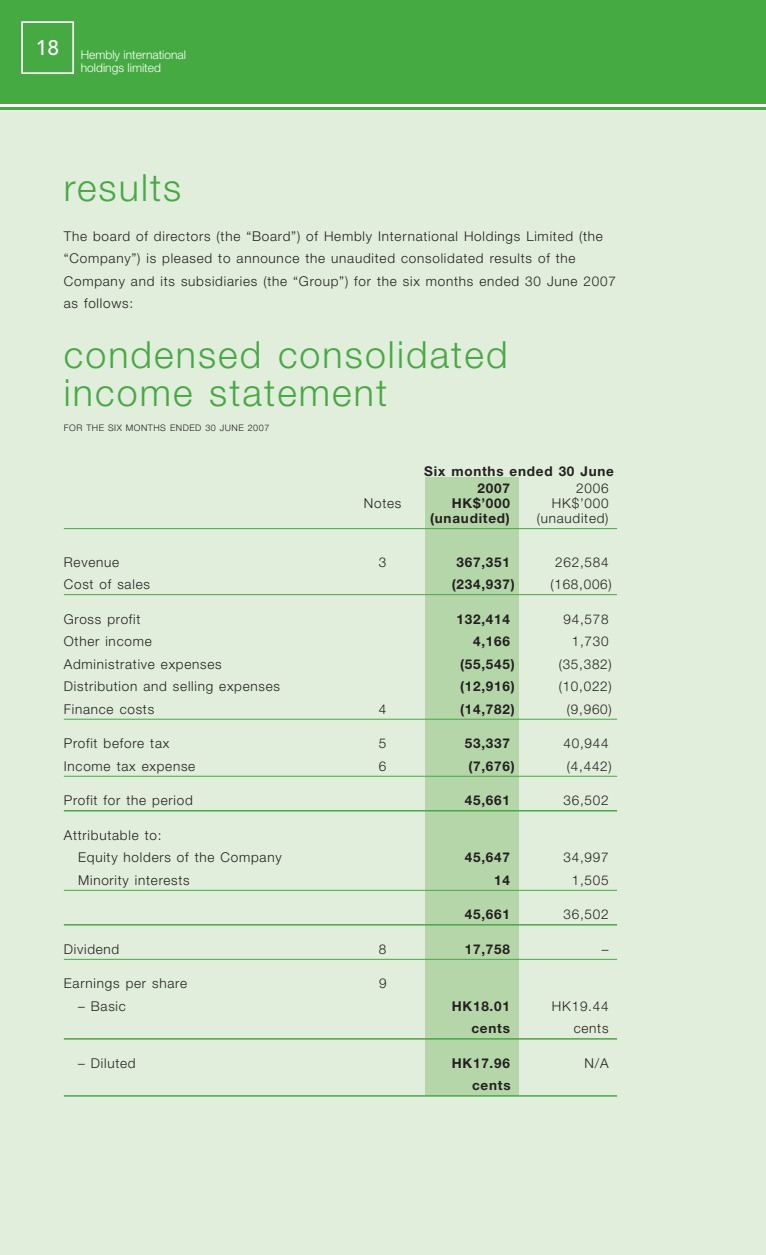
<style>
.page{position:relative;width:766px;height:1255px;background:#fff}
.page>*{position:absolute;margin:0;border:0;box-sizing:border-box;transform-origin:0 0}
.t1{font:300 37.5px/37.5px "Helvetica Neue LT Std";letter-spacing:.055em;color:#46aa42}
.t2{font:300 13.5px/22.5px "Helvetica Neue LT Std";letter-spacing:.055em;color:#231f20}
.t3{font:700 13.5px/16.5px "Helvetica Neue LT Std";letter-spacing:.055em;color:#231f20}
.t4{font:300 12px/13.5px "Helvetica Neue LT Std";color:#fff}
.t5{font:300 9px "Helvetica Neue LT Std";letter-spacing:.055em;color:#231f20}
</style>
<div class="page">
<div style="left:0;top:106px;width:765px;height:1148px;background:#e0eedb"></div>
<div style="left:0;top:0;width:765px;height:109px;background:#46aa42"></div>
<hr style="left:0;top:104px;width:765px;height:2px;background:#fff">
<div style="left:21px;top:21px;width:53px;height:53px;border:2px solid #fff"></div>
<hr style="left:765px;top:106px;width:1px;height:1148px;background:#e0eedb">
<hr style="left:765px;top:0;width:1px;height:109px;background:#46aa42">
<div style="left:425px;top:477px;width:94px;height:619px;background:#b5d6a9"></div>
<hr style="left:64px;top:528px;width:553px;height:1px;background:#46aa42">
<hr style="left:64px;top:594px;width:553px;height:1px;background:#46aa42">
<hr style="left:64px;top:718px;width:553px;height:1px;background:#46aa42">
<hr style="left:64px;top:775px;width:553px;height:1px;background:#46aa42">
<hr style="left:64px;top:810px;width:553px;height:1px;background:#46aa42">
<hr style="left:64px;top:889px;width:553px;height:1px;background:#46aa42">
<hr style="left:64px;top:924px;width:553px;height:1px;background:#46aa42">
<hr style="left:64px;top:958px;width:553px;height:1px;background:#46aa42">
<hr style="left:64px;top:1038px;width:553px;height:1px;background:#46aa42">
<hr style="left:64px;top:1095px;width:553px;height:1px;background:#46aa42">
<p class="t4" style="left:81px;top:48px;width:107px;text-indent:-45px"><sup>18</sup> Hembly international holdings limited</p>
<p class="t1" style="left:64px;top:168px;width:119px">results</p>
<p class="t2" style="left:64px;top:224px;width:553px">The board of directors (the “Board”) of Hembly International Holdings Limited (the “Company”) is pleased to announce the unaudited consolidated results of the Company and its subsidiaries (the “Group”) for the six months ended 30 June 2007 as follows:</p>
<p class="t1" style="left:64px;top:335px;width:445px">condensed consolidated income statement</p>
<p class="t5" style="left:64px;top:423px;width:207px">FOR THE SIX MONTHS ENDED 30 JUNE 2007</p>
<p class="t3" style="left:477px;top:463px;width:138px;text-indent:-53px">Six months ended 30 June<br>2007</p>
<p class="t2" style="left:576px;top:476px;width:34px">2006</p>
<p class="t2" style="left:364px;top:491px;width:39px">Notes</p>
<p class="t3" style="left:451px;top:494px;width:60px">HK$’000</p>
<p class="t2" style="left:552px;top:491px;width:58px">HK$’000</p>
<p class="t3" style="left:430px;top:509px;width:81px">(unaudited)</p>
<p class="t2" style="left:536px;top:506px;width:73px">(unaudited)</p>
<p class="t2" style="left:64px;top:550px;width:57px">Revenue</p>
<p class="t2" style="left:379px;top:550px;width:9px">3</p>
<p class="t3" style="left:456px;top:553px;width:55px">367,351</p>
<p class="t2" style="left:555px;top:550px;width:55px">262,584</p>
<p class="t2" style="left:64px;top:572px;width:88px">Cost of sales</p>
<p class="t3" style="left:451px;top:575px;width:64px">(234,937 )</p>
<p class="t2" style="left:550px;top:572px;width:63px">(168,006)</p>
<p class="t2" style="left:64px;top:607px;width:78px">Gross profit</p>
<p class="t3" style="left:456px;top:610px;width:55px">132,414</p>
<p class="t2" style="left:563px;top:607px;width:47px">94,578</p>
<p class="t2" style="left:64px;top:629px;width:89px">Other income</p>
<p class="t3" style="left:473px;top:632px;width:38px">4,166</p>
<p class="t2" style="left:571px;top:629px;width:38px">1,730</p>
<p class="t2" style="left:64px;top:652px;width:159px">Administrative expenses</p>
<p class="t3" style="left:460px;top:655px;width:56px">(55,545 )</p>
<p class="t2" style="left:558px;top:652px;width:55px">(35,382)</p>
<p class="t2" style="left:64px;top:674px;width:218px">Distribution and selling expenses</p>
<p class="t3" style="left:460px;top:677px;width:56px">(12,916 )</p>
<p class="t2" style="left:558px;top:674px;width:55px">(10,022)</p>
<p class="t2" style="left:64px;top:697px;width:92px">Finance costs</p>
<p class="t2" style="left:379px;top:697px;width:9px">4</p>
<p class="t3" style="left:460px;top:700px;width:56px">(14,782 )</p>
<p class="t2" style="left:567px;top:697px;width:46px">(9,960)</p>
<p class="t2" style="left:64px;top:731px;width:107px">Profit before tax</p>
<p class="t2" style="left:379px;top:731px;width:9px">5</p>
<p class="t3" style="left:464px;top:734px;width:47px">53,337</p>
<p class="t2" style="left:563px;top:731px;width:47px">40,944</p>
<p class="t2" style="left:64px;top:754px;width:133px">Income tax expense</p>
<p class="t2" style="left:379px;top:754px;width:9px">6</p>
<p class="t3" style="left:468px;top:757px;width:48px">(7,676 )</p>
<p class="t2" style="left:566px;top:754px;width:46px">(4,442)</p>
<p class="t2" style="left:64px;top:788px;width:130px">Profit for the period</p>
<p class="t3" style="left:464px;top:791px;width:47px">45,661</p>
<p class="t2" style="left:563px;top:788px;width:47px">36,502</p>
<p class="t2" style="left:78px;top:823px;width:205px;text-indent:-14px">Attributable to:<br>Equity holders of the Company</p>
<p class="t3" style="left:464px;top:848px;width:47px">45,647</p>
<p class="t2" style="left:563px;top:845px;width:47px">34,997</p>
<p class="t2" style="left:78px;top:868px;width:113px">Minority interests</p>
<p class="t3" style="left:494px;top:871px;width:17px">14</p>
<p class="t2" style="left:571px;top:868px;width:38px">1,505</p>
<p class="t3" style="left:464px;top:905px;width:47px">45,661</p>
<p class="t2" style="left:563px;top:902px;width:47px">36,502</p>
<p class="t2" style="left:64px;top:937px;width:57px">Dividend</p>
<p class="t2" style="left:379px;top:937px;width:9px">8</p>
<p class="t3" style="left:464px;top:940px;width:47px">17,758</p>
<p class="t2" style="left:601px;top:937px;width:8px">–</p>
<p class="t2" style="left:64px;top:971px;width:125px">Earnings per share</p>
<p class="t2" style="left:379px;top:971px;width:9px">9</p>
<p class="t2" style="left:78px;top:994px;width:49px">– Basic</p>
<p class="t3" style="left:451px;top:997px;width:60px">HK18.01</p>
<p class="t2" style="left:551px;top:994px;width:58px">HK19.44</p>
<p class="t3" style="left:471px;top:1019px;width:40px">cents</p>
<p class="t2" style="left:573px;top:1016px;width:36px">cents</p>
<p class="t2" style="left:78px;top:1051px;width:59px">– Diluted</p>
<p class="t3" style="left:451px;top:1054px;width:60px">HK17.96</p>
<p class="t2" style="left:584px;top:1051px;width:26px">N/A</p>
<p class="t3" style="left:472px;top:1076px;width:40px">cents</p>
</div>
